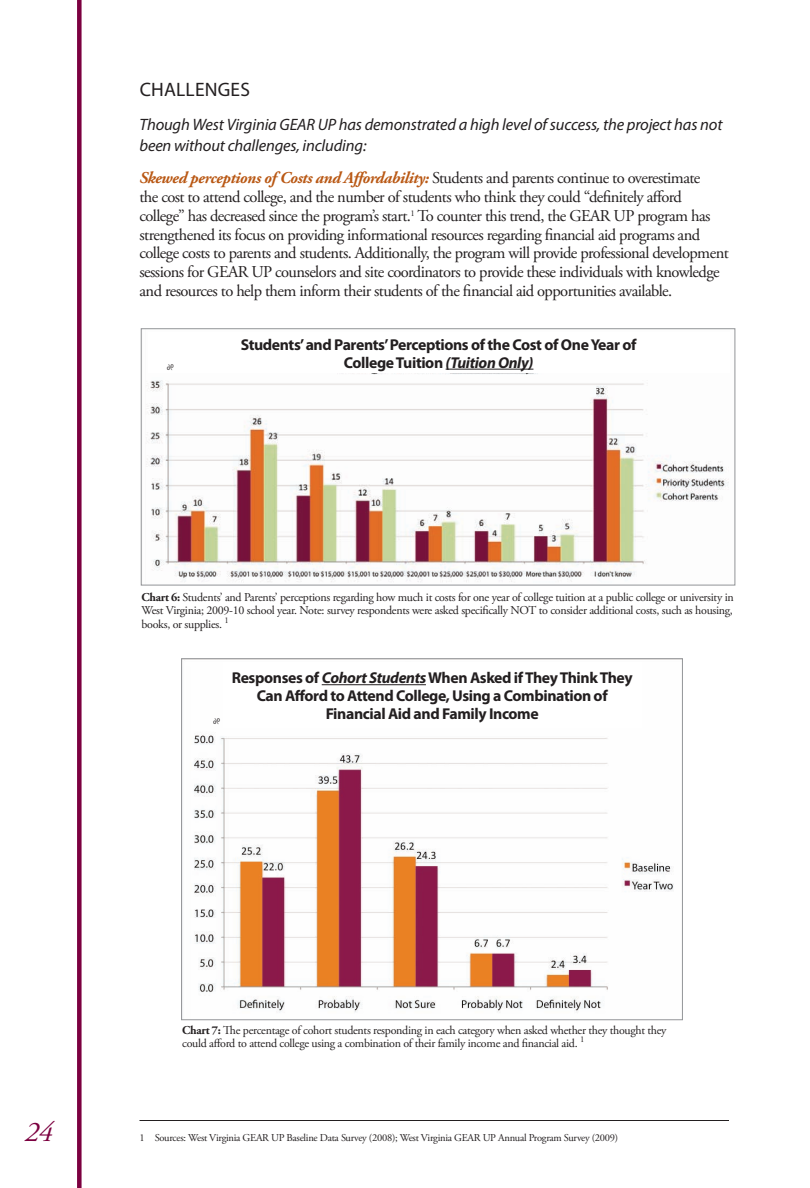
<style>
.page{position:relative;width:810px;height:1188px;background:#fff}
.page>*{position:absolute;margin:0;border:0;box-sizing:border-box;transform-origin:0 0}
.t1{font:italic 28.5px "Adobe Garamond Pro";color:#7c0040}
.t2{font:19.5px "Myriad Pro";letter-spacing:.01em;color:#231f20}
.t3{font:16.5px/18.8px "Adobe Garamond Pro";letter-spacing:-.035em;color:#231f20}
.t4{font:italic 16.5px/21px "Myriad Pro";letter-spacing:-.01em;color:#231f20}
.t5{font:700 15.75px/18px "Myriad Pro";letter-spacing:-.025em;color:#231f20;text-align:center}
.t6{font:12px/13.5px "Adobe Garamond Pro";letter-spacing:-.025em;color:#231f20}
.t7{font:10.5px "Adobe Garamond Pro";letter-spacing:-.025em;color:#231f20}
.s1{font-weight:700;font-style:italic;color:#b95814}
.s2{font-style:italic}
.s3{font-weight:700}
</style>
<div class="page">
<div style="left:77px;top:0;width:5px;height:1188px;background:#7c0040"></div>
<hr style="left:140px;top:1120px;width:589px;height:1px;background:#231f20">
<img style="left:194px;top:735px;width:480px;height:278px">
<img style="left:146px;top:373px;width:583px;height:209px">
<div style="left:141px;top:328px;width:594px;height:257px;border:1px solid #939598"></div>
<hr style="left:446px;top:369px;width:87px;height:1px;background:#231f20">
<hr style="left:322px;top:684px;width:104px;height:1px;background:#231f20">
<p class="t2" style="left:140px;top:77px;width:112px">CHALLENGES</p>
<p class="t4" style="left:140px;top:114px;width:585px">Though West Virginia GEAR UP has demonstrated a high level of success, the project has not been without challenges, including:</p>
<p class="t3" style="left:140px;top:169px;width:591px"><span class="s1">Skewed perceptions of Costs and Affordability:</span> Students and parents continue to overestimate<br>the cost to attend college, and the number of students who think they could “definitely afford college” has decreased since the program’s start.<sup>1</sup> To counter this trend, the GEAR UP program has strengthened its focus on providing informational resources regarding financial aid programs and college costs to parents and students. Additionally, the program will provide professional development sessions for GEAR UP counselors and site coordinators to provide these individuals with knowledge and resources to help them inform their students of the financial aid opportunities available.</p>
<p class="t5" style="left:241px;top:335px;width:397px">Students’ and Parents’ Perceptions of the Cost of One Year of</p>
<p class="t5" style="left:344px;top:353px;width:191px">College Tuition <span class="s2">(Tuition Only)</span></p>
<p class="t6" style="left:142px;top:591px;width:594px;text-align:justify"><span class="s3">Chart 6:</span> Students’ and Parents’ perceptions regarding how much it costs for one year of college tuition at a public college or university in West Virginia; 2009-10 school year. Note: survey respondents were asked specifically NOT to consider additional costs, such as housing, books, or supplies. <sup>1</sup></p>
<p class="t5" style="left:232px;top:668px;width:402px">Responses of <span class="s2">Cohort Students</span> When Asked if They Think They<br>Can Afford to Attend College, Using a Combination of<br>Financial Aid and Family Income</p>
<h1 class="t1" style="left:25px;top:1115px;width:29px">24</h1>
<p class="t6" style="left:182px;top:1024px;width:486px"><span class="s3">Chart 7:</span> The percentage of cohort students responding in each category when asked whether they thought they could afford to attend college using a combination of their family income and financial aid. <sup>1</sup></p>
<p class="t7" style="left:140px;top:1131px;width:480px">1 Sources: West Virginia GEAR UP Baseline Data Survey (2008); West Virginia GEAR UP Annual Program Survey (2009)</p>
</div>
